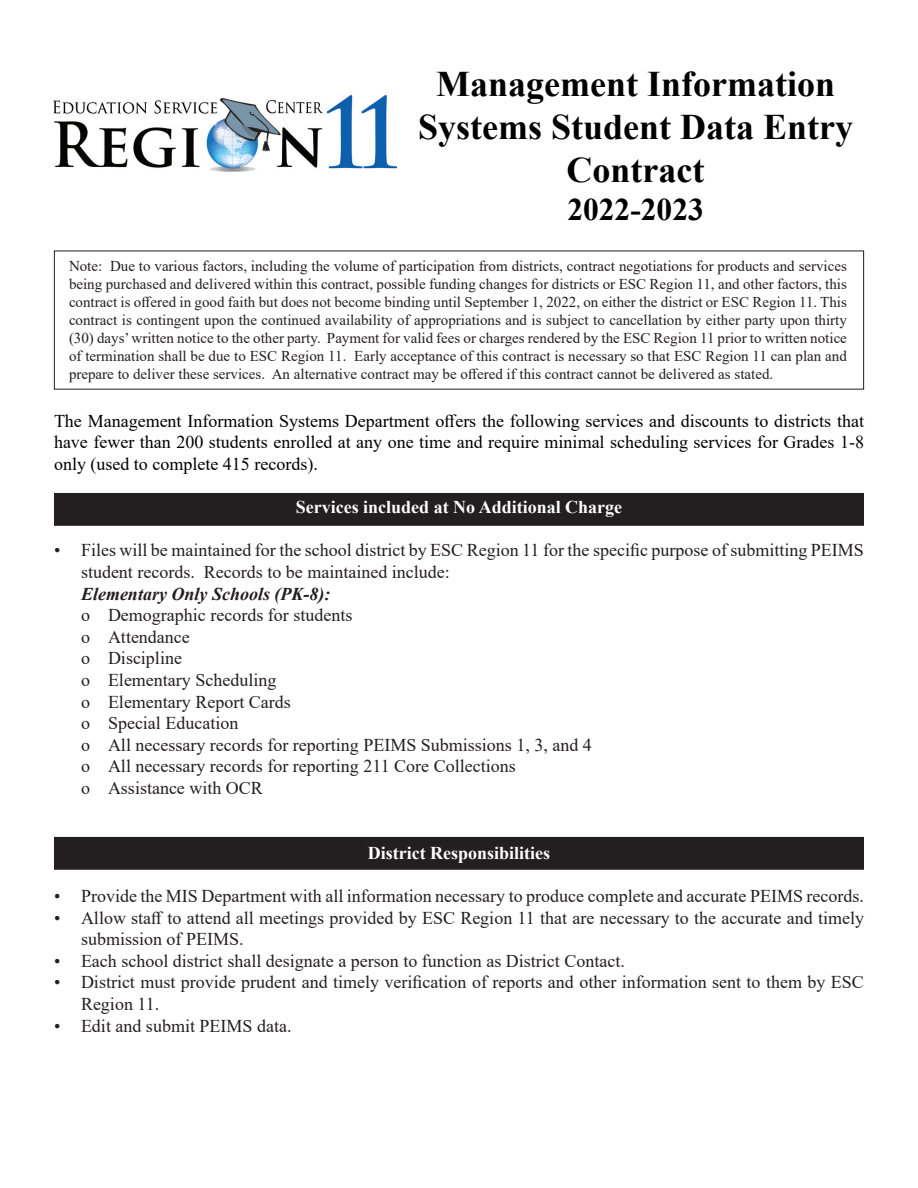
<style>
.page{position:relative;width:918px;height:1188px;background:#fff}
.page>*{position:absolute;margin:0;border:0;box-sizing:border-box;transform-origin:0 0}
.t1{font:700 36px/43.2px "Times New Roman";color:#000;text-align:center}
.t2{font:700 31.5px "Times New Roman";color:#000}
.Body_text{font:18px/21.6px "Times New Roman";color:#231f20}
.t3{font:18px/21.6px "Times New Roman";color:#000;text-align:justify}
.t4{font:700 18px "Times New Roman";color:#fff}
.Body_text-2{font:italic 700 18px "Times New Roman";color:#231f20}
.t5{font:15px/18px "Times New Roman";color:#231f20;text-align:justify}
</style>
<div class="page">
<div style="left:55px;top:838px;width:808px;height:31px;background:#231f20"></div>
<div style="left:54px;top:837px;width:810px;height:33px;border:2px solid #231f20"></div>
<div style="left:55px;top:494px;width:808px;height:31px;background:#231f20"></div>
<div style="left:54px;top:493px;width:810px;height:33px;border:2px solid #231f20"></div>
<img style="left:54px;top:95px;width:342px;height:77px">
<p class="t1" style="left:418px;top:61px;width:436px">Management Information<br>Systems Student Data Entry<br>Contract</p>
<p class="t2" style="left:567px;top:187px;width:138px">2022-2023</p>
<p class="t5" style="left:69px;top:257px;width:779px">Note: Due to various factors, including the volume of participation from districts, contract negotiations for products and services being purchased and delivered within this contract, possible funding changes for districts or ESC Region 11, and other factors, this contract is offered in good faith but does not become binding until September 1, 2022, on either the district or ESC Region 11. This contract is contingent upon the continued availability of appropriations and is subject to cancellation by either party upon thirty (30) days’ written notice to the other party. Payment for valid fees or charges rendered by the ESC Region 11 prior to written notice of termination shall be due to ESC Region 11. Early acceptance of this contract is necessary so that ESC Region 11 can plan and prepare to deliver these services. An alternative contract may be offered if this contract cannot be delivered as stated.</p>
<p class="t3" style="left:54px;top:409px;width:812px">The Management Information Systems Department offers the following services and discounts to districts that have fewer than 200 students enrolled at any one time and require minimal scheduling services for Grades 1-8 only (used to complete 415 records).</p>
<p class="t4" style="left:296px;top:494px;width:328px">Services included at No Additional Charge</p>
<p class="Body_text" style="left:81px;top:539px;width:784px;text-indent:-27px">• Files will be maintained for the school district by ESC Region 11 for the specific purpose of submitting PEIMS student records. Records to be maintained include:</p>
<p class="Body_text-2" style="left:81px;top:581px;width:251px">Elementary Only Schools (PK-8):</p>
<p class="Body_text" style="left:81px;top:604px;width:273px">o Demographic records for students</p>
<p class="Body_text" style="left:81px;top:625px;width:110px">o Attendance</p>
<p class="Body_text" style="left:81px;top:647px;width:102px">o Discipline</p>
<p class="Body_text" style="left:81px;top:669px;width:197px">o Elementary Scheduling</p>
<p class="Body_text" style="left:81px;top:690px;width:211px">o Elementary Report Cards</p>
<p class="Body_text" style="left:81px;top:712px;width:159px">o Special Education</p>
<p class="Body_text" style="left:81px;top:733px;width:512px">o All necessary records for reporting PEIMS Submissions 1, 3, and 4</p>
<p class="Body_text" style="left:81px;top:755px;width:436px">o All necessary records for reporting 211 Core Collections</p>
<p class="Body_text" style="left:81px;top:777px;width:183px">o Assistance with OCR</p>
<p class="t4" style="left:368px;top:840px;width:184px">District Responsibilities</p>
<p class="Body_text" style="left:54px;top:885px;width:812px">• Provide the MIS Department with all information necessary to produce complete and accurate PEIMS records.</p>
<p class="Body_text" style="left:81px;top:906px;width:785px;text-indent:-27px">• Allow staff to attend all meetings provided by ESC Region 11 that are necessary to the accurate and timely submission of PEIMS.</p>
<p class="Body_text" style="left:54px;top:949px;width:572px">• Each school district shall designate a person to function as District Contact.</p>
<p class="Body_text" style="left:81px;top:971px;width:785px;text-indent:-27px">• District must provide prudent and timely verification of reports and other information sent to them by ESC<br>Region 11.</p>
<p class="Body_text" style="left:54px;top:1014px;width:239px">• Edit and submit PEIMS data.</p>
</div>
